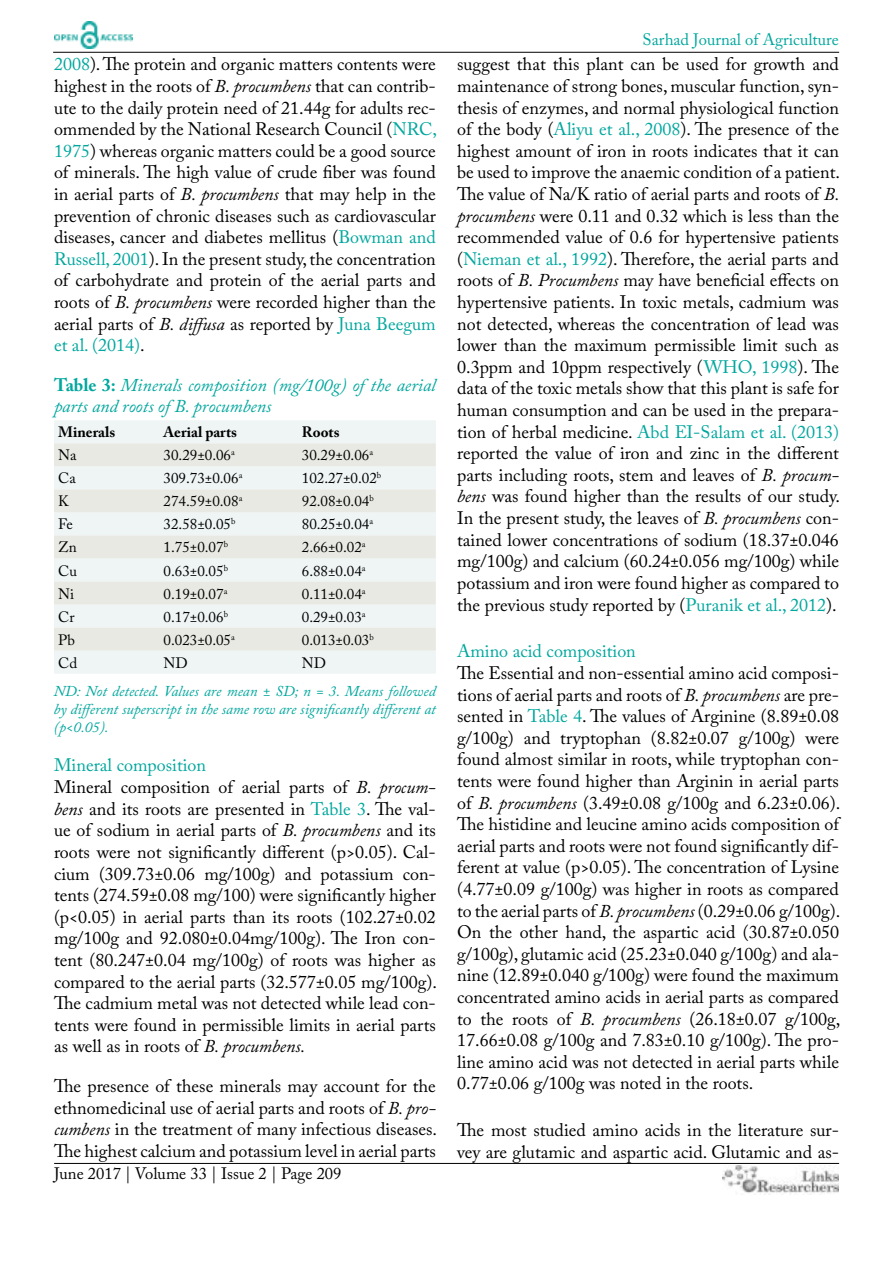
<style>
.page{position:relative;width:893px;height:1263px;background:#fff}
.page>*{position:absolute;margin:0;border:0;box-sizing:border-box;transform-origin:0 0}
.t1{font:18px/21.6px "Adobe Caslon Pro";color:#000;text-align:justify}
.t2{font:italic 18px/21.6px "Adobe Caslon Pro";color:#00a79e}
.t3{font:18px "Adobe Caslon Pro";color:#00a79e}
.t4{font:16.5px "Adobe Caslon Pro";color:#000}
.t5{font:16.5px "Adobe Caslon Pro";color:#00a79e}
.t6{font:15px "Adobe Caslon Pro";color:#000}
.t7{font:italic 15px/18px "Adobe Caslon Pro";color:#00a79e;text-align:justify}
.t8{font:700 15px "Adobe Caslon Pro";color:#000}
.s1{color:#00a79e}
.s2{font-style:italic}
.s3{font-weight:700;font-style:normal}
</style>
<div class="page">
<hr style="left:53px;top:52px;width:786px;height:1px;background:#000">
<hr style="left:54px;top:1163px;width:785px;height:1px;background:#000">
<img style="left:722px;top:1166px;width:117px;height:29px">
<img style="left:54px;top:22px;width:78px;height:27px">
<div style="left:54px;top:420px;width:382px;height:254px;background:#eef5f4"></div>
<svg style="left:54px;top:443px;width:382px;height:208px;background:#ebeeeb"></svg>
<p class="t1" style="left:54px;top:53px;width:385px"><span class="s1">2008</span>). The protein and organic matters contents were highest in the roots of <span class="s2">B. procumbens</span> that can contrib&shy;ute to the daily protein need of 21.44g for adults rec&shy;ommended by the National Research Council (<span class="s1">NRC, 1975</span>) whereas organic matters could be a good source of minerals. The high value of crude fiber was found in aerial parts of <span class="s2">B. procumbens</span> that may help in the prevention of chronic diseases such as cardiovascular diseases, cancer and diabetes mellitus (<span class="s1">Bowman and Russell, 2001</span>). In the present study, the concentration of carbohydrate and protein of the aerial parts and roots of <span class="s2">B. procumbens</span> were recorded higher than the aerial parts of <span class="s2">B. diffusa</span> as reported by <span class="s1">Juna Beegum et al. (2014)</span>.</p>
<p class="t2" style="left:54px;top:374px;width:383px"><span class="s3">Table 3:</span> Minerals composition (mg/100g) of the aerial parts and roots of B. procumbens</p>
<p class="t8" style="left:58px;top:423px;width:59px">Minerals</p>
<p class="t8" style="left:164px;top:423px;width:75px">Aerial parts</p>
<p class="t8" style="left:302px;top:423px;width:39px">Roots</p>
<p class="t6" style="left:58px;top:446px;width:20px">Na</p>
<p class="t6" style="left:164px;top:446px;width:73px">30.29±0.06<sup>a</sup></p>
<p class="t6" style="left:302px;top:446px;width:73px">30.29±0.06<sup>a</sup></p>
<p class="t6" style="left:58px;top:469px;width:19px">Ca</p>
<p class="t6" style="left:164px;top:469px;width:80px">309.73±0.06<sup>a</sup></p>
<p class="t6" style="left:302px;top:469px;width:81px">102.27±0.02<sup>b</sup></p>
<p class="t6" style="left:58px;top:492px;width:12px">K</p>
<p class="t6" style="left:164px;top:492px;width:80px">274.59±0.08<sup>a</sup></p>
<p class="t6" style="left:302px;top:492px;width:74px">92.08±0.04<sup>b</sup></p>
<p class="t6" style="left:58px;top:515px;width:16px">Fe</p>
<p class="t6" style="left:164px;top:515px;width:74px">32.58±0.05<sup>b</sup></p>
<p class="t6" style="left:302px;top:515px;width:73px">80.25±0.04<sup>a</sup></p>
<p class="t6" style="left:58px;top:538px;width:20px">Zn</p>
<p class="t6" style="left:164px;top:538px;width:66px">1.75±0.07<sup>b</sup></p>
<p class="t6" style="left:302px;top:538px;width:65px">2.66±0.02<sup>a</sup></p>
<p class="t6" style="left:58px;top:561px;width:20px">Cu</p>
<p class="t6" style="left:164px;top:561px;width:66px">0.63±0.05<sup>b</sup></p>
<p class="t6" style="left:302px;top:561px;width:65px">6.88±0.04<sup>a</sup></p>
<p class="t6" style="left:58px;top:585px;width:17px">Ni</p>
<p class="t6" style="left:164px;top:585px;width:65px">0.19±0.07<sup>a</sup></p>
<p class="t6" style="left:302px;top:585px;width:65px">0.11±0.04<sup>a</sup></p>
<p class="t6" style="left:58px;top:608px;width:18px">Cr</p>
<p class="t6" style="left:164px;top:608px;width:66px">0.17±0.06<sup>b</sup></p>
<p class="t6" style="left:302px;top:608px;width:65px">0.29±0.03<sup>a</sup></p>
<p class="t6" style="left:58px;top:631px;width:18px">Pb</p>
<p class="t6" style="left:164px;top:631px;width:73px">0.023±0.05<sup>a</sup></p>
<p class="t6" style="left:302px;top:631px;width:74px">0.013±0.03<sup>b</sup></p>
<p class="t6" style="left:58px;top:654px;width:21px">Cd</p>
<p class="t6" style="left:164px;top:654px;width:26px">ND</p>
<p class="t6" style="left:302px;top:654px;width:26px">ND</p>
<p class="t7" style="left:54px;top:682px;width:383px">ND: Not detected. Values are mean ± SD; n = 3. Means followed by different superscript in the same row are significantly different at (p&lt;0.05).</p>
<p class="t1" style="left:54px;top:754px;width:385px;text-align:left"><span class="s1">Mineral composition<br></span>Mineral composition of aerial parts of <span class="s2">B. procum&shy;bens</span> and its roots are presented in <span class="s1">Table 3</span>. The val&shy;ue of sodium in aerial parts of <span class="s2">B. procumbens</span> and its roots were not significantly different (p&gt;0.05). Cal&shy;cium (309.73±0.06 mg/100g) and potassium con&shy;tents (274.59±0.08 mg/100) were significantly higher (p&lt;0.05) in aerial parts than its roots (102.27±0.02 mg/100g and 92.080±0.04mg/100g). The Iron con&shy;tent (80.247±0.04 mg/100g) of roots was higher as compared to the aerial parts (32.577±0.05 mg/100g).<br>The cadmium metal was not detected while lead con&shy;tents were found in permissible limits in aerial parts as well as in roots of <span class="s2">B. procumbens.</span></p>
<p class="t1" style="left:54px;top:1075px;width:385px">The presence of these minerals may account for the ethnomedicinal use of aerial parts and roots of <span class="s2">B. pro&shy;cumbens</span> in the treatment of many infectious diseases.<br>The highest calcium and potassium level in aerial parts</p>
<p class="t4" style="left:54px;top:1164px;width:289px">June 2017 | Volume 33 | Issue 2 | Page 209</p>
<p class="t5" style="left:643px;top:30px;width:198px">Sarhad Journal of Agriculture</p>
<p class="t1" style="left:457px;top:53px;width:385px">suggest that this plant can be used for growth and maintenance of strong bones, muscular function, syn&shy;thesis of enzymes, and normal physiological function of the body (<span class="s1">Aliyu et al., 2008</span>). The presence of the highest amount of iron in roots indicates that it can be used to improve the anaemic condition of a patient.<br>The value of Na/K ratio of aerial parts and roots of <span class="s2">B. procumbens</span> were 0.11 and 0.32 which is less than the recommended value of 0.6 for hypertensive patients (<span class="s1">Nieman et al., 1992</span>). Therefore, the aerial parts and roots of <span class="s2">B. Procumbens</span> may have beneficial effects on hypertensive patients. In toxic metals, cadmium was not detected, whereas the concentration of lead was lower than the maximum permissible limit such as 0.3ppm and 10ppm respectively (<span class="s1">WHO, 1998</span>). The data of the toxic metals show that this plant is safe for human consumption and can be used in the prepara&shy;tion of herbal medicine. <span class="s1">Abd EI-Salam et al. (2013) </span>reported the value of iron and zinc in the different parts including roots, stem and leaves of <span class="s2">B. procum&shy;bens</span> was found higher than the results of our study.<br>In the present study, the leaves of <span class="s2">B. procumbens</span> con&shy;tained lower concentrations of sodium (18.37±0.046 mg/100g) and calcium (60.24±0.056 mg/100g) while potassium and iron were found higher as compared to the previous study reported by (<span class="s1">Puranik et al., 2012</span>).</p>
<p class="t3" style="left:457px;top:640px;width:180px">Amino acid composition</p>
<p class="t1" style="left:457px;top:662px;width:385px">The Essential and non-essential amino acid composi&shy;tions of aerial parts and roots of <span class="s2">B. procumbens</span> are pre&shy;sented in <span class="s1">Table 4</span>. The values of Arginine (8.89±0.08 g/100g) and tryptophan (8.82±0.07 g/100g) were found almost similar in roots, while tryptophan con&shy;tents were found higher than Arginin in aerial parts of <span class="s2">B. procumbens</span> (3.49±0.08 g/100g and 6.23±0.06).<br>The histidine and leucine amino acids composition of aerial parts and roots were not found significantly dif&shy;ferent at value (p&gt;0.05). The concentration of Lysine (4.77±0.09 g/100g) was higher in roots as compared to the aerial parts of <span class="s2">B. procumbens</span> (0.29±0.06 g/100g).<br>On the other hand, the aspartic acid (30.87±0.050 g/100g), glutamic acid (25.23±0.040 g/100g) and ala&shy;nine (12.89±0.040 g/100g) were found the maximum concentrated amino acids in aerial parts as compared to the roots of <span class="s2">B. procumbens</span> (26.18±0.07 g/100g, 17.66±0.08 g/100g and 7.83±0.10 g/100g). The pro&shy;line amino acid was not detected in aerial parts while 0.77±0.06 g/100g was noted in the roots.</p>
<p class="t1" style="left:457px;top:1119px;width:383px">The most studied amino acids in the literature sur&shy;vey are glutamic and aspartic acid. Glutamic and as-</p>
</div>
